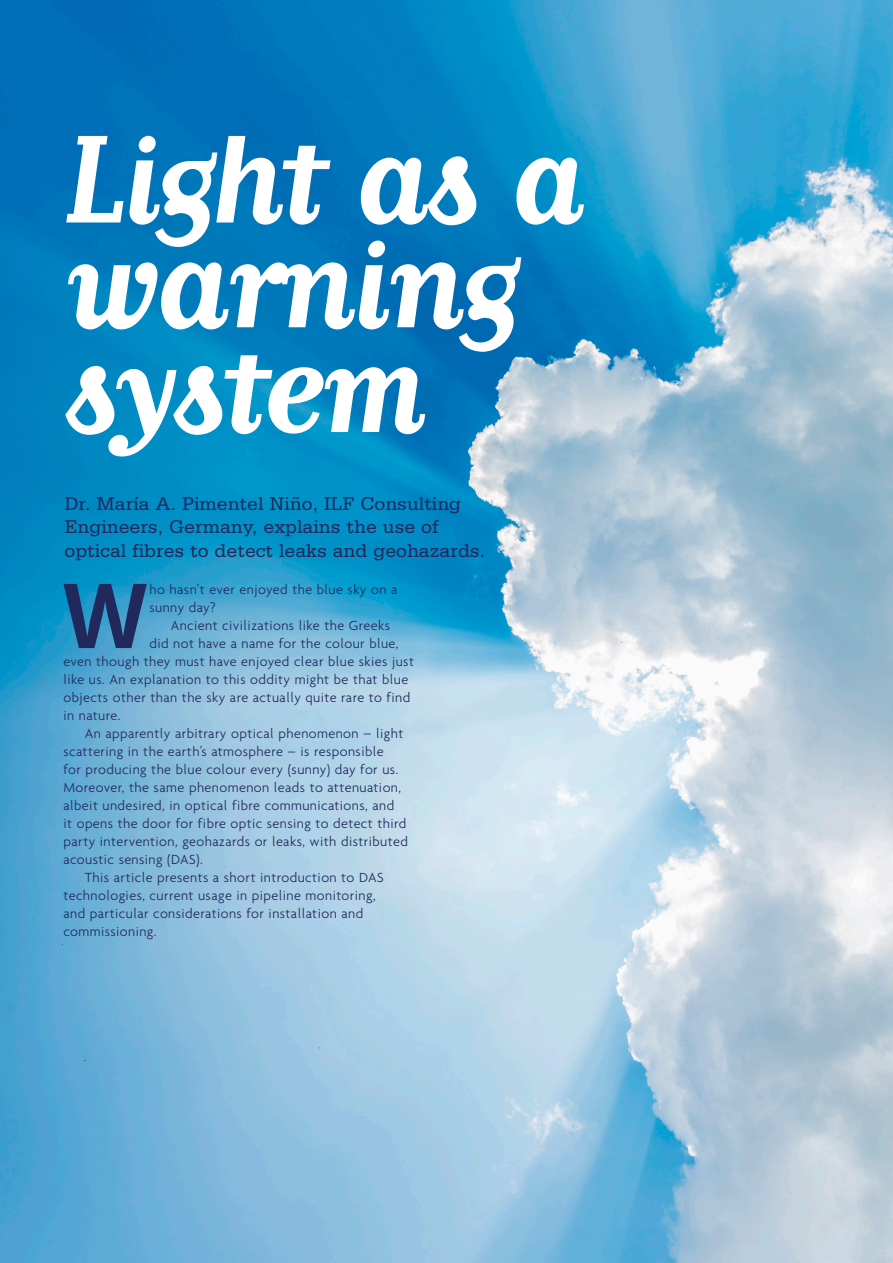
<style>
.page{position:relative;width:893px;height:1263px;background:#fff}
.page>*{position:absolute;margin:0;border:0;box-sizing:border-box;transform-origin:0 0}
.WP_Heading{font:700 146.7px/104.7px "Matrix Script";letter-spacing:-.03em;color:#fff}
.WP_1st_Para_of_Artic{font:700 89.85px "Droid Sans";color:#21295c}
.WP_Underhead{font:19.5px/23.4px "Serifa";color:#23285d}
.WP_Body_Text{font:300 14.25px/18px "Agenda";letter-spacing:.03em;color:#21295c}
.WP_1st_Para_of_Artic-2{font:300 14.25px/18px "Agenda";letter-spacing:.03em;color:#21295c}
</style>
<div class="page">
<img style="left:0;top:0;width:893px;height:1263px">
<p class="WP_Heading" style="left:64px;top:125px;width:523px">Light as a warning system</p>
<p class="WP_Underhead" style="left:65px;top:492px;width:422px">Dr. María A. Pimentel Niño, ILF Consulting<br>Engineers, Germany, explains the use of optical fibres to detect leaks and geohazards.</p>
<p class="WP_1st_Para_of_Artic" style="left:63px;top:552px;width:85px">W</p>
<p class="WP_1st_Para_of_Artic-2" style="left:149px;top:580px;width:249px">ho hasn’t ever enjoyed the blue sky on a sunny day?</p>
<p class="WP_Body_Text" style="left:171px;top:616px;width:221px">Ancient civilizations like the Greeks</p>
<p class="WP_Body_Text" style="left:149px;top:634px;width:251px">did not have a name for the colour blue,</p>
<p class="WP_Body_Text" style="left:63px;top:652px;width:352px">even though they must have enjoyed clear blue skies just</p>
<p class="WP_Body_Text" style="left:63px;top:670px;width:346px">like us. An explanation to this oddity might be that blue</p>
<p class="WP_Body_Text" style="left:63px;top:688px;width:348px">objects other than the sky are actually quite rare to find</p>
<p class="WP_Body_Text" style="left:63px;top:706px;width:58px">in nature.</p>
<p class="WP_Body_Text" style="left:63px;top:724px;width:346px;text-indent:21px">An apparently arbitrary optical phenomenon – light scattering in the earth’s atmosphere – is responsible<br>for producing the blue colour every (sunny) day for us.<br>Moreover, the same phenomenon leads to attenuation, albeit undesired, in optical fibre communications, and<br>it opens the door for fibre optic sensing to detect third party intervention, geohazards or leaks, with distributed acoustic sensing (DAS).</p>
<p class="WP_Body_Text" style="left:63px;top:868px;width:322px;text-indent:21px">This article presents a short introduction to DAS technologies, current usage in pipeline monitoring, and particular considerations for installation and commissioning.</p>
</div>
